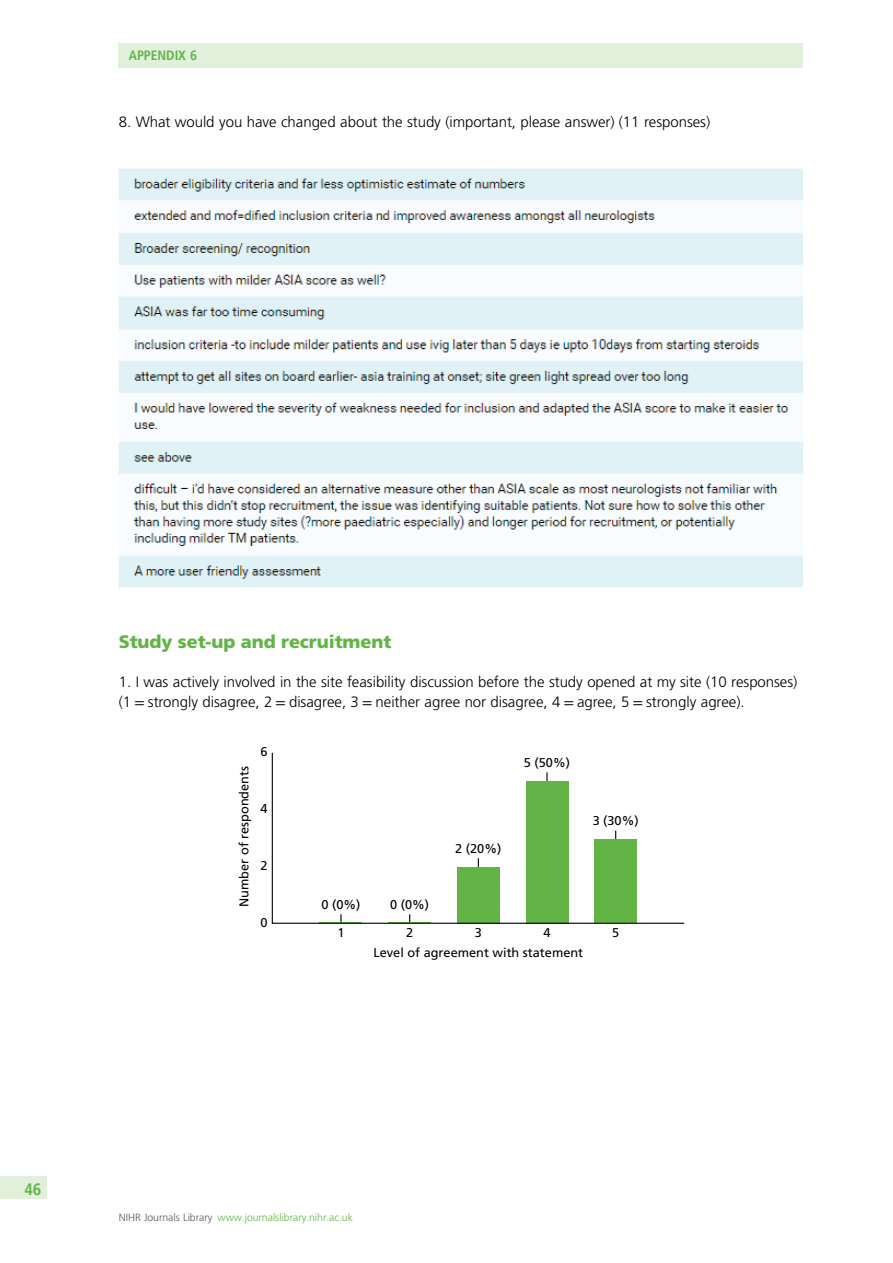
<style>
.page{position:relative;width:893px;height:1263px;background:#fff}
.page>*{position:absolute;margin:0;border:0;box-sizing:border-box;transform-origin:0 0}
.t1{font:18px "Adv TT20 abcef 8.B";color:#62b447}
.t2{font:16.5px "Adv TT24 c 3 cae 3.B";color:#62b447}
.t3{font:15px/19.5px "Adv T Tebabd 7 da";color:#000}
.t4{font:13.5px "Adv TT24 c 3 cae 3.B";color:#62b447}
.t5{font:12.75px/19.5px "Frutiger";color:#010202;text-align:center}
.t6{font:10.5px "Adv T Tebabd 7 da";color:#62b447}
.s1{font-family:"Adv T Td 877 c 31 c"}
.s2{color:#58595b}
</style>
<div class="page">
<img style="left:119px;top:168px;width:684px;height:420px">
<svg style="left:271px;top:752px;width:413px;height:172px"></svg>
<div style="left:119px;top:44px;width:684px;height:24px;background:#e1f0da"></div>
<div style="left:0;top:1176px;width:47px;height:23px;background:#e1f0da"></div>
<p class="t4" style="left:129px;top:51px;width:70px">APPENDIX 6</p>
<p class="t3" style="left:119px;top:114px;width:593px">8. What would you have changed about the study (important, please answer) (11 responses)</p>
<p class="t1" style="left:119px;top:635px;width:274px">Study set-up and recruitment</p>
<p class="t3" style="left:119px;top:673px;width:680px">1. I was actively involved in the site feasibility discussion before the study opened at my site (10 responses) (1 <span class="s1">=</span> strongly disagree, 2 <span class="s1">=</span> disagree, 3 <span class="s1">=</span> neither agree nor disagree, 4 <span class="s1">=</span> agree, 5 <span class="s1">=</span> strongly agree).</p>
<p class="t5" style="left:235px;top:907px;width:142px;rotate:-90deg">Number of respondents</p>
<p class="t5" style="left:260px;top:743px;width:9px">6</p>
<p class="t5" style="left:260px;top:800px;width:9px">4</p>
<p class="t5" style="left:260px;top:857px;width:9px">2</p>
<p class="t5" style="left:260px;top:914px;width:9px">0</p>
<p class="t5" style="left:524px;top:754px;width:48px">5 (50%)</p>
<p class="t5" style="left:455px;top:840px;width:48px">2 (20%)</p>
<p class="t5" style="left:593px;top:812px;width:48px">3 (30%)</p>
<p class="t5" style="left:321px;top:896px;width:40px">0 (0%)</p>
<p class="t5" style="left:337px;top:924px;width:9px">1</p>
<p class="t5" style="left:390px;top:896px;width:40px">0 (0%)</p>
<p class="t5" style="left:373px;top:924px;width:211px">3<br>Level of agreement with statement</p>
<p class="t5" style="left:406px;top:924px;width:9px">2</p>
<p class="t5" style="left:543px;top:924px;width:9px">4</p>
<p class="t5" style="left:612px;top:924px;width:9px">5</p>
<p class="t2" style="left:24px;top:1183px;width:18px">46</p>
<p class="t6" style="left:119px;top:1213px;width:236px"><span class="s2">NIHR Journals Library</span> www.journalslibrary.nihr.ac.uk</p>
</div>
